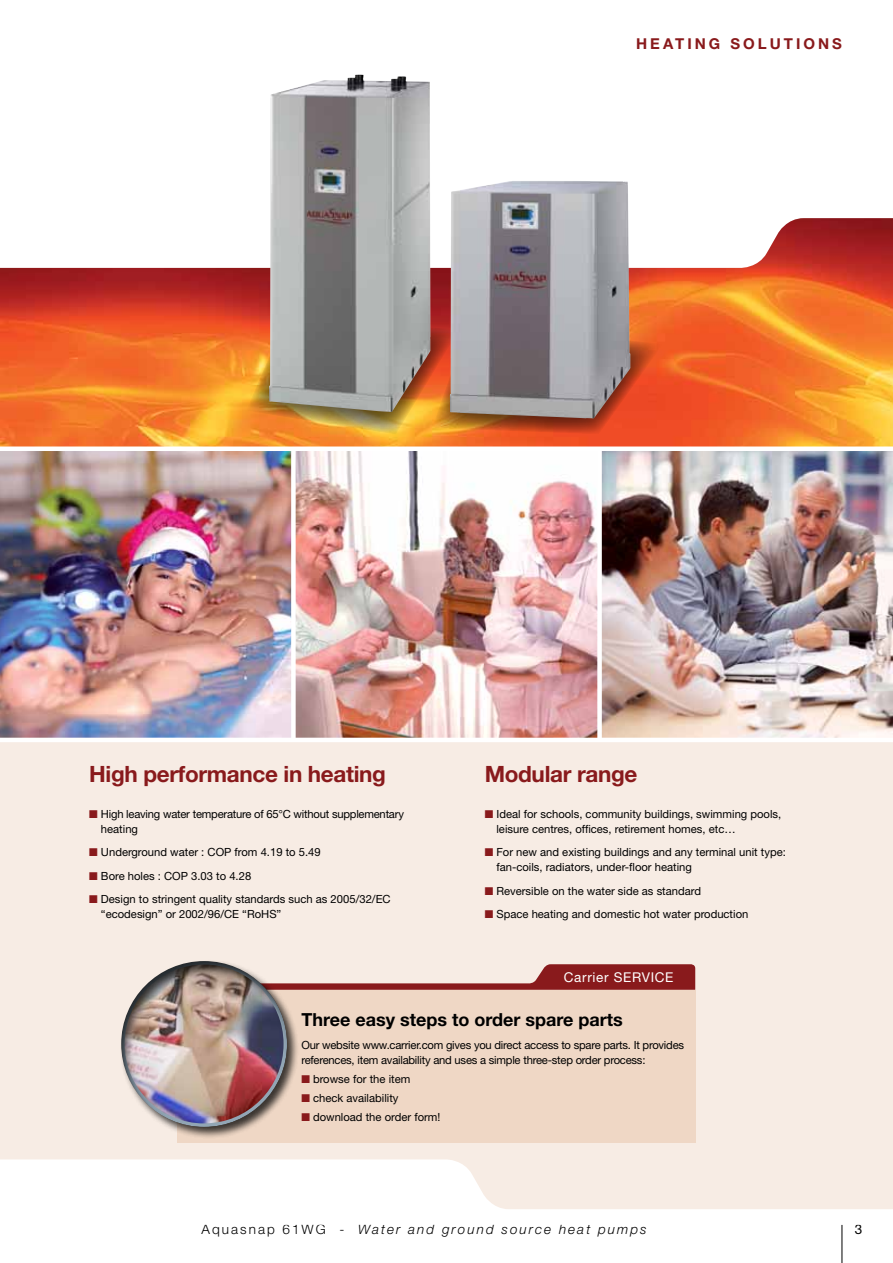
<style>
.page{position:relative;width:893px;height:1263px;background:#fff}
.page>*{position:absolute;margin:0;border:0;box-sizing:border-box;transform-origin:0 0}
.t1{font:700 22.5px "Helvetica Neue LT Std";letter-spacing:-.015em;color:#891a1c}
.t2{font:700 18px "Helvetica Neue LT Std";color:#000}
.t3{font:700 15px "Helvetica Neue LT Std";letter-spacing:.2em;color:#891a1c}
.t4{font:italic 300 13.5px "Helvetica Neue LT Std";letter-spacing:.15em;color:#000}
.t5{font:13.5px "Helvetica Neue LT Std";letter-spacing:.05em;color:#fff}
.t6{font:13.5px "Helvetica Neue LT Std";color:#000}
.t7{font:11.25px/15px "Helvetica Neue LT Std";color:#000}
.t8{font:11.25px/15px "Helvetica Neue LT Std";letter-spacing:-.02em;color:#000}
.s1{color:#891a1c}
.s2{font-style:normal}
</style>
<div class="page">
<img style="left:0;top:218px;width:893px;height:228px">
<hr style="left:842px;top:1225px;width:1px;height:38px;background:#000">
<div style="left:0;top:663px;width:893px;height:549px;background:#f7ece4"></div>
<svg style="left:0;top:1159px;width:893px;height:66px;fill:#fff"></svg>
<img style="left:0;top:451px;width:291px;height:287px">
<img style="left:296px;top:451px;width:301px;height:287px">
<img style="left:602px;top:451px;width:291px;height:287px">
<div style="left:291px;top:449px;width:5px;height:291px;background:#fff"></div>
<div style="left:597px;top:449px;width:5px;height:291px;background:#fff"></div>
<hr style="left:0;top:738px;width:893px;height:4px;background:#fff">
<div style="left:177px;top:990px;width:518px;height:153px;background:#efd7c5"></div>
<svg style="left:299px;top:964px;width:396px;height:26px"></svg>
<div style="left:120px;top:959px;width:179px;height:180px;background:#000;opacity:.75"></div>
<div style="left:119px;top:958px;width:168px;height:170px;background:#000;opacity:.75"></div>
<img style="left:269px;top:75px;width:161px;height:241px">
<img style="left:245px;top:316px;width:419px;height:119px">
<img style="left:450px;top:181px;width:180px;height:238px">
<h3 class="t3" style="left:636px;top:34px;width:206px">heating s olutions</h3>
<h1 class="t1" style="left:89px;top:759px;width:298px">High performance in heating</h1>
<p class="t8" style="left:101px;top:806px;width:304px;text-indent:-12px"><span class="s1">■</span> High leaving water temperature of 65°C without supplementary heating</p>
<p class="t7" style="left:89px;top:845px;width:233px"><span class="s1">■</span> Underground water : COP from 4.19 to 5.49</p>
<p class="t7" style="left:89px;top:868px;width:163px"><span class="s1">■</span> Bore holes : COP 3.03 to 4.28</p>
<p class="t7" style="left:101px;top:892px;width:291px;text-indent:-12px"><span class="s1">■</span> Design to stringent quality standards such as 2005/32/EC “ecodesign” or 2002/96/CE “RoHS”</p>
<h1 class="t1" style="left:485px;top:759px;width:154px">Modular range</h1>
<p class="t7" style="left:496px;top:806px;width:286px;text-indent:-12px"><span class="s1">■</span> Ideal for schools, community buildings, swimming pools, leisure centres, offices, retirement homes, etc…</p>
<p class="t7" style="left:496px;top:845px;width:291px;text-indent:-12px"><span class="s1">■</span> For new and existing buildings and any terminal unit type: fan-coils, radiators, under-floor heating</p>
<p class="t7" style="left:485px;top:883px;width:218px"><span class="s1">■</span> Reversible on the water side as standard</p>
<p class="t7" style="left:485px;top:907px;width:265px"><span class="s1">■</span> Space heating and domestic hot water production</p>
<p class="t5" style="left:564px;top:969px;width:111px">Carrier SERVICE</p>
<h2 class="t2" style="left:301px;top:1008px;width:323px">Three easy steps to order spare parts</h2>
<p class="t8" style="left:301px;top:1038px;width:384px">Our website www.carrier.com gives you direct access to spare parts. It provides references, item availability and uses a simple three-step order process:</p>
<p class="t7" style="left:301px;top:1072px;width:110px"><span class="s1">■</span> browse for the item</p>
<p class="t7" style="left:301px;top:1091px;width:99px"><span class="s1">■</span> check availability</p>
<p class="t7" style="left:301px;top:1110px;width:140px"><span class="s1">■</span> download the order form!</p>
<p class="t4" style="left:202px;top:1221px;width:447px"><span class="s2">Aquasnap 61WG -</span> Water and ground source heat pumps</p>
<p class="t6" style="left:855px;top:1221px;width:9px">3</p>
</div>
